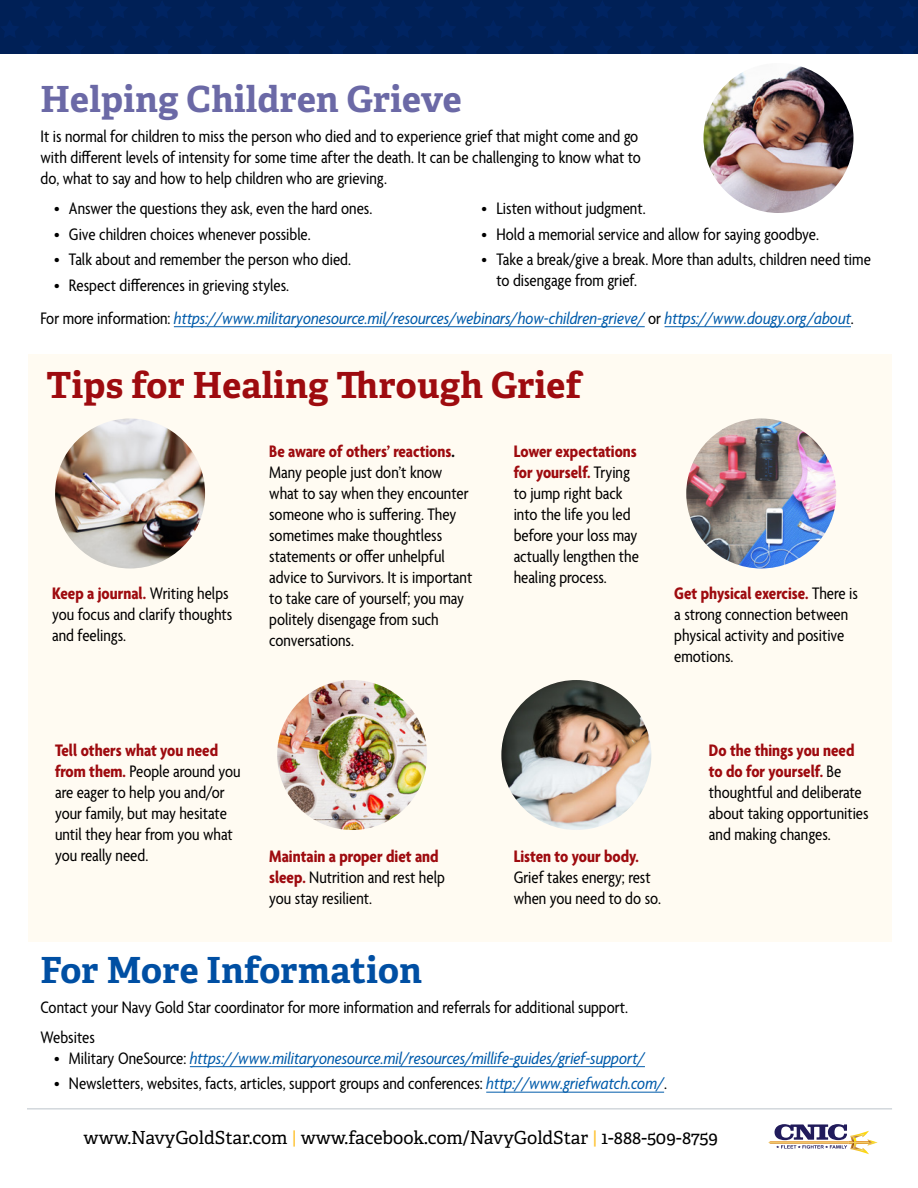
<style>
.page{position:relative;width:918px;height:1188px;background:#fff}
.page>*{position:absolute;margin:0;border:0;box-sizing:border-box;transform-origin:0 0}
.t1{font:700 36px "Adelle";letter-spacing:.01em;color:#9e0b0f}
.t2{font:700 36px "Adelle";letter-spacing:.01em;color:#6b69a6}
.t3{font:700 36px "Adelle";letter-spacing:.005em;color:#004fa3}
.t4{font:condensed 18px/21px "Agenda";color:#000}
.t5{font:italic condensed 18px "Agenda";color:#005baa}
.t6{font:18px "Adelle";color:#000}
.t7{font:700 condensed 18px "Agenda";color:#9e0b0f}
.s1{font-style:normal;color:#000}
.s2{font-weight:700;color:#9e0b0f}
.s3{font-weight:700}
.s4{font-style:italic;color:#005baa}
.s5{color:#fec230}
</style>
<div class="page">
<svg style="left:0;top:0;width:918px;height:54px;background:#002058"></svg>
<div style="left:28px;top:354px;width:863px;height:588px;background:#fffbf2"></div>
<img style="left:55px;top:418px;width:150px;height:150px;border-radius:75px">
<img style="left:686px;top:419px;width:150px;height:149px;border-radius:75px">
<img style="left:277px;top:680px;width:150px;height:150px;border-radius:75px">
<img style="left:501px;top:680px;width:150px;height:150px;border-radius:75px">
<img style="left:704px;top:63px;width:150px;height:150px;border-radius:75px">
<hr style="left:174px;top:326px;width:471px;height:1px;background:#005baa">
<hr style="left:665px;top:326px;width:186px;height:1px;background:#005baa">
<hr style="left:190px;top:1066px;width:455px;height:1px;background:#005baa">
<hr style="left:486px;top:1092px;width:178px;height:1px;background:#005baa">
<svg style="left:768px;top:1124px;width:110px;height:30px"></svg>
<hr style="left:27px;top:1108px;width:865px;height:1px;background:#bbc4ca">
<h1 class="t2" style="left:40px;top:76px;width:423px">Helping Children Grieve</h1>
<p class="t4" style="left:40px;top:127px;width:602px">It is normal for children to miss the person who died and to experience grief that might come and go with different levels of intensity for some time after the death. It can be challenging to know what to do, what to say and how to help children who are grieving.</p>
<p class="t4" style="left:54px;top:199px;width:320px">• Answer the questions they ask, even the hard ones.</p>
<p class="t4" style="left:54px;top:225px;width:258px">• Give children choices whenever possible.</p>
<p class="t4" style="left:54px;top:250px;width:299px">• Talk about and remember the person who died.</p>
<p class="t4" style="left:54px;top:276px;width:237px">• Respect differences in grieving styles.</p>
<p class="t4" style="left:482px;top:199px;width:166px">• Listen without judgment.</p>
<p class="t4" style="left:482px;top:225px;width:339px">• Hold a memorial service and allow for saying goodbye.</p>
<p class="t4" style="left:496px;top:250px;width:376px;text-indent:-15px">• Take a break/give a break. More than adults, children need time to disengage from grief.</p>
<p class="t5" style="left:40px;top:307px;width:815px"><span class="s1">For more information:</span> https://www.militaryonesource.mil/resources/webinars/how-children-grieve/ <span class="s1">or</span> https://www.dougy.org/about<span class="s1">.</span></p>
<h1 class="t1" style="left:46px;top:362px;width:537px">Tips for Healing Through Grief</h1>
<p class="t4" style="left:52px;top:584px;width:182px"><span class="s2">Keep a journal.</span> Writing helps you focus and clarify thoughts and feelings.</p>
<p class="t4" style="left:269px;top:442px;width:205px"><span class="s2">Be aware of others’ reactions</span><span class="s3">.<br></span>Many people just don’t know what to say when they encounter someone who is suffering. They sometimes make thoughtless statements or offer unhelpful advice to Survivors. It is important to take care of yourself; you may politely disengage from such conversations.</p>
<p class="t4" style="left:514px;top:442px;width:127px"><span class="s2">Lower expectations for yourself.</span> Trying to jump right back into the life you led before your loss may actually lengthen the healing process.</p>
<p class="t4" style="left:674px;top:584px;width:185px"><span class="s2">Get physical exercise.</span> There is a strong connection between physical activity and positive emotions.</p>
<p class="t4" style="left:55px;top:741px;width:187px"><span class="s2">Tell others what you need from them.</span> People around you are eager to help you and/or your family, but may hesitate until they hear from you what you really need.</p>
<p class="t4" style="left:269px;top:847px;width:177px"><span class="s2">Maintain a proper diet and sleep.</span> Nutrition and rest help you stay resilient.</p>
<p class="t7" style="left:514px;top:846px;width:127px">Listen to your body.</p>
<p class="t4" style="left:514px;top:868px;width:149px">Grief takes energy; rest when you need to do so.</p>
<p class="t4" style="left:709px;top:741px;width:161px"><span class="s2">Do the things you need to do for yourself.</span> Be thoughtful and deliberate about taking opportunities and making changes.</p>
<h1 class="t3" style="left:40px;top:947px;width:383px">For More Information</h1>
<p class="t4" style="left:40px;top:993px;width:589px;line-height:30px">Contact your Navy Gold Star coordinator for more information and referrals for additional support.<br>Websites</p>
<p class="t5" style="left:54px;top:1047px;width:592px"><span class="s1">• Military OneSource:</span> https://www.militaryonesource.mil/resources/millife-guides/grief-support/</p>
<p class="t4" style="left:54px;top:1074px;width:615px">• Newsletters, websites, facts, articles, support groups and conferences: <span class="s4">http://www.griefwatch.com/</span>.</p>
<p class="t6" style="left:84px;top:1126px;width:636px">www.NavyGoldStar.com <span class="s5">|</span> www.facebook.com/NavyGoldStar <span class="s5">|</span> 1-888-509-8759</p>
</div>
